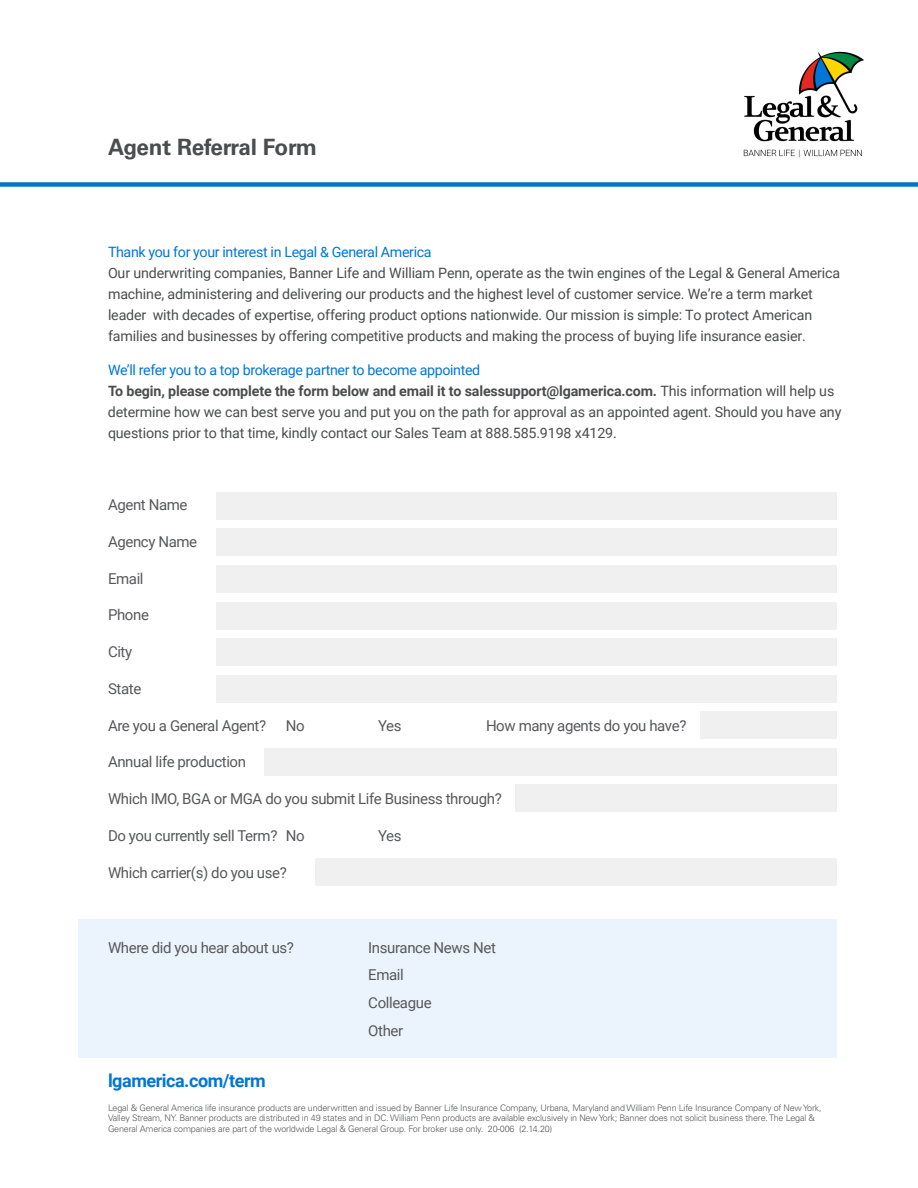
<style>
.page{position:relative;width:918px;height:1188px;background:#fff}
.page>*{position:absolute;margin:0;border:0;box-sizing:border-box;transform-origin:0 0}
.t1{font:700 22.5px "Univers LT Std";letter-spacing:-.02em;color:#4b4c4d}
.t2{font:700 18px "Roboto";letter-spacing:-.025em;color:#0076d6}
.t3{font:15px "Roboto";letter-spacing:-.025em;color:#57585a}
.t4{font:14.25px/21px "Roboto";letter-spacing:-.01em;color:#4b4c4d}
.t5{font:300 9px/10.5px "Univers LT Std";letter-spacing:-.02em;color:#57585a}
.s1{color:#0076d6}
.s2{font-weight:700}
</style>
<div class="page">
<div style="left:0;top:182px;width:918px;height:5px;background:#0076bf"></div>
<img style="left:743px;top:51px;width:121px;height:107px">
<div style="left:79px;top:919px;width:758px;height:138px;background:#ebf4fc"></div>
<div style="left:216px;top:565px;width:621px;height:28px;background:#f0f0f1"></div>
<div style="left:216px;top:529px;width:621px;height:27px;background:#f0f0f1"></div>
<div style="left:216px;top:492px;width:621px;height:28px;background:#f0f0f1"></div>
<div style="left:216px;top:602px;width:621px;height:27px;background:#f0f0f1"></div>
<div style="left:216px;top:638px;width:621px;height:28px;background:#f0f0f1"></div>
<div style="left:216px;top:675px;width:621px;height:27px;background:#f0f0f1"></div>
<div style="left:701px;top:712px;width:136px;height:27px;background:#f0f0f1"></div>
<div style="left:265px;top:748px;width:572px;height:28px;background:#f0f0f1"></div>
<div style="left:515px;top:785px;width:322px;height:27px;background:#f0f0f1"></div>
<div style="left:315px;top:858px;width:522px;height:27px;background:#f0f0f1"></div>
<p class="t1" style="left:108px;top:134px;width:211px">Agent Referral Form</p>
<p class="t4" style="left:108px;top:241px;width:734px"><span class="s1">Thank you for your interest in Legal &amp; General America<br></span>Our underwriting companies, Banner Life and William Penn, operate as the twin engines of the Legal &amp; General America machine, administering and delivering our products and the highest level of customer service. We’re a term market leader with decades of expertise, offering product options nationwide. Our mission is simple: To protect American families and businesses by offering competitive products and making the process of buying life insurance easier.</p>
<p class="t4" style="left:108px;top:359px;width:735px"><span class="s1">We’ll refer you to a top brokerage partner to become appointed<br></span><span class="s2">To begin, please complete the form below and email it to salessupport@lgamerica.com.</span> This information will help us determine how we can best serve you and put you on the path for approval as an appointed agent. Should you have any questions prior to that time, kindly contact our Sales Team at 888.585.9198 x4129.</p>
<p class="t3" style="left:108px;top:494px;width:81px">Agent Name</p>
<p class="t3" style="left:108px;top:531px;width:91px">Agency Name</p>
<p class="t3" style="left:108px;top:568px;width:37px">Email</p>
<p class="t3" style="left:108px;top:605px;width:43px">Phone</p>
<p class="t3" style="left:108px;top:641px;width:26px">City</p>
<p class="t3" style="left:108px;top:678px;width:35px">State</p>
<p class="t3" style="left:108px;top:715px;width:160px">Are you a General Agent?</p>
<p class="t3" style="left:286px;top:715px;width:20px">No</p>
<p class="t3" style="left:378px;top:715px;width:25px">Yes</p>
<p class="t3" style="left:486px;top:715px;width:202px">How many agents do you have?</p>
<p class="t3" style="left:108px;top:752px;width:140px">Annual life production</p>
<p class="t3" style="left:108px;top:788px;width:395px">Which IMO, BGA or MGA do you submit Life Business through?</p>
<p class="t3" style="left:108px;top:825px;width:198px">Do you currently sell Term? No</p>
<p class="t3" style="left:378px;top:825px;width:25px">Yes</p>
<p class="t3" style="left:108px;top:862px;width:180px">Which carrier(s) do you use?</p>
<p class="t3" style="left:108px;top:937px;width:188px">Where did you hear about us?</p>
<p class="t3" style="left:368px;top:937px;width:129px">Insurance News Net</p>
<p class="t3" style="left:368px;top:965px;width:37px">Email</p>
<p class="t3" style="left:368px;top:992px;width:65px">Colleague</p>
<p class="t3" style="left:368px;top:1020px;width:37px">Other</p>
<p class="t2" style="left:108px;top:1068px;width:159px">lgamerica.com/term</p>
<p class="t5" style="left:108px;top:1102px;width:715px">Legal &amp; General America life insurance products are underwritten and issued by Banner Life Insurance Company, Urbana, Maryland and William Penn Life Insurance Company of New York,<br>Valley Stream, NY. Banner products are distributed in 49 states and in DC. William Penn products are available exclusively in New York; Banner does not solicit business there. The Legal &amp;<br>General America companies are part of the worldwide Legal &amp; General Group. For broker use only. 20-006 (2.14.20)</p>
</div>
